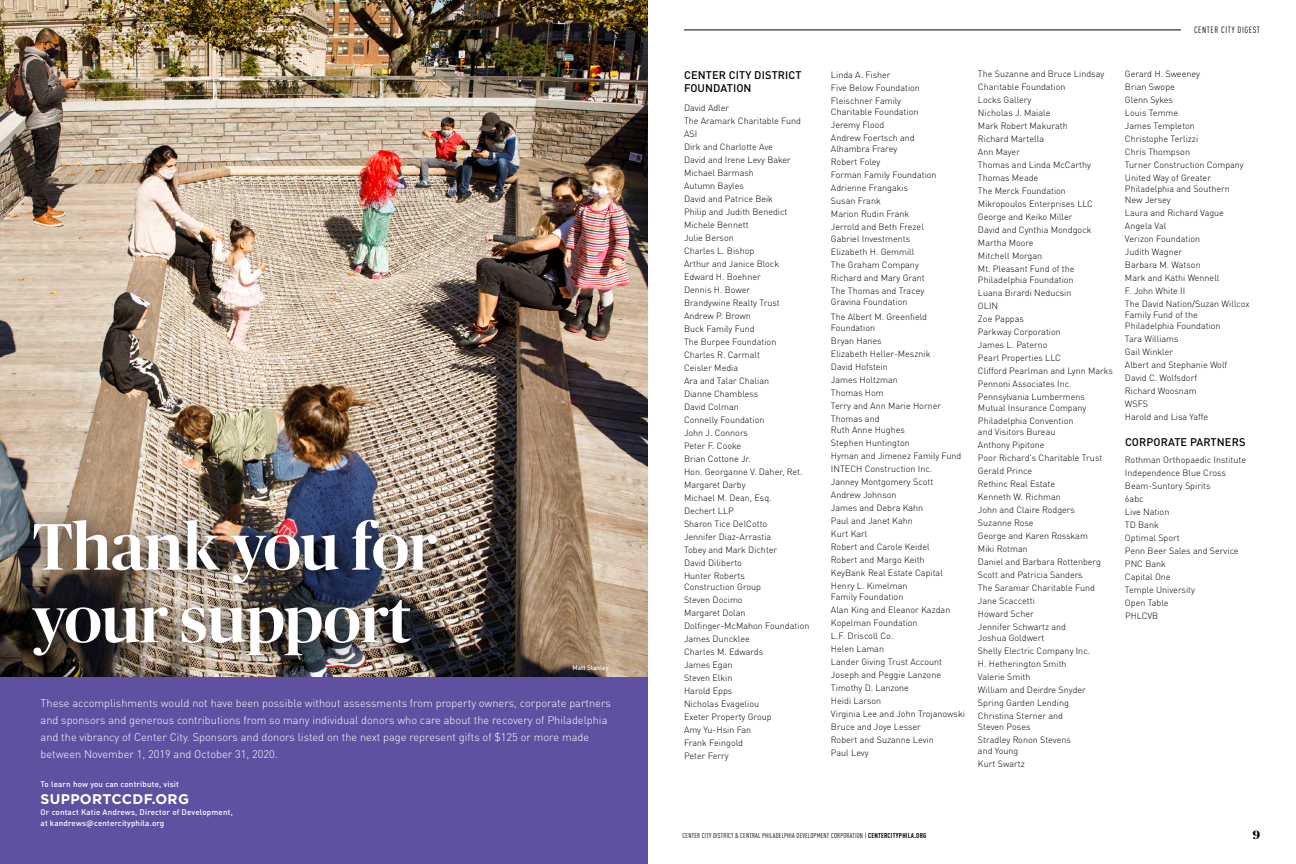
<style>
.page{position:relative;width:1296px;height:864px;background:#fff}
.page>*{position:absolute;margin:0;border:0;box-sizing:border-box;transform-origin:0 0}
.t1{font:500 65.6px/72.6px "Publico Banner";color:#fff}
.t2{font:700 14px "Gotham";letter-spacing:.02em;color:#fff}
.t3{font:700 12px "Publico Banner";color:#000}
.t4{font:300 11px/17px "DINOT";color:#fff}
.t5{font:500 11px/13px "DINOT";letter-spacing:.01em;color:#000}
.t6{font:300 9px/13px "DINOT";color:#000}
.t7{font:condensed 9px "DINOT";letter-spacing:.07em;color:#000}
.t8{font:500 8px/11px "DINOT";letter-spacing:.02em;color:#fff}
.t9{font:condensed 7px "DINOT";letter-spacing:.03em;color:#000}
.t10{font:500 6.5px "DINOT";color:#fff}
.s1{font-weight:700}
</style>
<div class="page">
<hr style="left:684px;top:30px;width:497px;height:1px;background:#000">
<div style="left:0;top:677px;width:648px;height:187px;background:#6050a1"></div>
<img style="left:0;top:0;width:648px;height:677px">
<div style="left:11px;top:497px;width:448px;height:182px;background:#000;opacity:.75"></div>
<h1 class="t1" style="left:33px;top:507px;width:405px">Thank you for your support</h1>
<p class="t10" style="left:572px;top:664px;width:38px">Matt Stanley</p>
<p class="t4" style="left:41px;top:694px;width:572px">These accomplishments would not have been possible without assessments from property owners, corporate partners and sponsors and generous contributions from so many individual donors who care about the recovery of Philadelphia and the vibrancy of Center City. Sponsors and donors listed on the next page represent gifts of $125 or more made between November 1, 2019 and October 31, 2020.</p>
<p class="t8" style="left:41px;top:778px;width:140px">To learn how you can contribute, visit</p>
<h2 class="t2" style="left:41px;top:791px;width:150px">SUPPORTCCDF.ORG</h2>
<p class="t8" style="left:41px;top:806px;width:194px">Or contact Katie Andrews, Director of Development, at kandrews@centercityphila.org</p>
<p class="t5" style="left:684px;top:69px;width:119px">CENTER CITY DISTRICT<br>FOUNDATION</p>
<p class="t6" style="left:684px;top:101px;width:120px">David Adler<br>The Aramark Charitable Fund<br>ASI<br>Dirk and Charlotte Ave<br>David and Irene Levy Baker<br>Michael Barmash<br>Autumn Bayles<br>David and Patrice Beik<br>Philip and Judith Benedict<br>Michele Bennett<br>Julie Berson<br>Charles L. Bishop<br>Arthur and Janice Block<br>Edward H. Boehner<br>Dennis H. Bower<br>Brandywine Realty Trust<br>Andrew P. Brown<br>Buck Family Fund<br>The Burpee Foundation<br>Charles R. Carmalt<br>Ceisler Media<br>Ara and Talar Chalian<br>Dianne Chambless<br>David Colman<br>Connelly Foundation<br>John J. Connors<br>Peter F. Cooke<br>Brian Cottone Jr.<br>Hon. Georganne V. Daher, Ret.<br>Margaret Darby<br>Michael M. Dean, Esq.<br>Dechert LLP<br>Sharon Tice DelCotto<br>Jennifer Diaz-Arrastia<br>Tobey and Mark Dichter<br>David Diliberto<br>Hunter Roberts</p>
<p class="t6" style="left:684px;top:580px;width:127px">Construction Group<br>Steven Docimo<br>Margaret Dolan<br>Dolfinger-McMahon Foundation<br>James Duncklee<br>Charles M. Edwards<br>James Egan<br>Steven Elkin<br>Harold Epps<br>Nicholas Evageliou<br>Exeter Property Group<br>Amy Yu-Hsin Fan<br>Frank Feingold<br>Peter Ferry</p>
<p class="t7" style="left:1194px;top:24px;width:67px">CENTER CITY DIGEST</p>
<p class="t6" style="left:831px;top:68px;width:90px">Linda A. Fisher<br>Five Below Foundation<br>Fleischner Family</p>
<p class="t6" style="left:831px;top:105px;width:89px">Charitable Foundation<br>Jeremy Flood<br>Andrew Foertsch and</p>
<p class="t6" style="left:831px;top:142px;width:107px">Alhambra Frarey<br>Robert Foley<br>Forman Family Foundation<br>Adrienne Frangakis<br>Susan Frank<br>Marion Rudin Frank<br>Jerrold and Beth Frezel<br>Gabriel Investments<br>Elizabeth H. Gemmill<br>The Graham Company<br>Richard and Mary Grant<br>The Thomas and Tracey</p>
<p class="t6" style="left:831px;top:295px;width:98px;line-height:15px">Gravina Foundation<br>The Albert M. Greenfield</p>
<p class="t6" style="left:831px;top:322px;width:112px">Foundation<br>Bryan Hanes<br>Elizabeth Heller-Mesznik<br>David Hofstein<br>James Holtzman<br>Thomas Hom<br>Terry and Ann Marie Horner<br>Thomas and</p>
<p class="t6" style="left:831px;top:424px;width:132px">Ruth Anne Hughes<br>Stephen Huntington<br>Hyman and Jimenez Family Fund<br>INTECH Construction Inc.<br>Janney Montgomery Scott<br>Andrew Johnson<br>James and Debra Kahn<br>Paul and Janet Kahn<br>Kurt Karl<br>Robert and Carole Keidel<br>Robert and Margo Keith<br>KeyBank Real Estate Capital<br>Henry L. Kimelman</p>
<p class="t6" style="left:831px;top:591px;width:135px">Family Foundation<br>Alan King and Eleanor Kazdan<br>Kopelman Foundation<br>L.F. Driscoll Co.<br>Helen Laman<br>Lander Giving Trust Account<br>Joseph and Peggie Lanzone<br>Timothy D. Lanzone<br>Heidi Larson<br>Virginia Lee and John Trojanowski<br>Bruce and Joye Lesser<br>Robert and Suzanne Levin<br>Paul Levy</p>
<p class="t6" style="left:978px;top:68px;width:128px">The Suzanne and Bruce Lindsay<br>Charitable Foundation<br>Locks Gallery<br>Nicholas J. Maiale<br>Mark Robert Makurath<br>Richard Martella<br>Ann Mayer<br>Thomas and Linda McCarthy<br>Thomas Meade<br>The Merck Foundation<br>Mikropoulos Enterprises LLC<br>George and Keiko Miller<br>David and Cynthia Mondgock<br>Martha Moore<br>Mitchell Morgan<br>Mt. Pleasant Fund of the</p>
<p class="t6" style="left:978px;top:273px;width:136px">Philadelphia Foundation<br>Luana Birardi Neducsin<br>OLIN<br>Zoe Pappas<br>Parkway Corporation<br>James L. Paterno<br>Pearl Properties LLC<br>Clifford Pearlman and Lynn Marks<br>Pennoni Associates Inc.<br>Pennsylvania Lumbermens</p>
<p class="t6" style="left:978px;top:401px;width:110px">Mutual Insurance Company<br>Philadelphia Convention</p>
<p class="t6" style="left:978px;top:425px;width:126px">and Visitors Bureau<br>Anthony Pipitone<br>Poor Richard's Charitable Trust<br>Gerald Prince<br>Rethinc Real Estate<br>Kenneth W. Richman<br>John and Claire Rodgers<br>Suzanne Rose<br>George and Karen Rosskam<br>Miki Rotman<br>Daniel and Barbara Rottenberg<br>Scott and Patricia Sanders<br>The Saramar Charitable Fund<br>Jane Scaccetti<br>Howard Scher<br>Jennifer Schwartz and</p>
<p class="t6" style="left:978px;top:631px;width:114px">Joshua Goldwert<br>Shelly Electric Company Inc.<br>H. Hetherington Smith<br>Valerie Smith<br>William and Deirdre Snyder<br>Spring Garden Lending<br>Christina Sterner and</p>
<p class="t6" style="left:978px;top:720px;width:94px">Steven Poses<br>Stradley Ronon Stevens</p>
<p class="t6" style="left:978px;top:744px;width:48px">and Young<br>Kurt Swartz</p>
<p class="t6" style="left:1125px;top:67px;width:120px">Gerard H. Sweeney<br>Brian Swope<br>Glenn Sykes<br>Louis Temme<br>James Templeton<br>Christophe Terlizzi<br>Chris Thompson<br>Turner Construction Company<br>United Way of Greater</p>
<p class="t6" style="left:1125px;top:183px;width:106px;line-height:11px">Philadelphia and Southern<br>New Jersey</p>
<p class="t6" style="left:1125px;top:206px;width:126px">Laura and Richard Vague<br>Angela Val<br>Verizon Foundation<br>Judith Wagner<br>Barbara M. Watson<br>Mark and Kathi Wennell<br>F. John White II<br>The David Nation/Suzan Willcox</p>
<p class="t6" style="left:1125px;top:309px;width:97px;line-height:11px">Family Fund of the<br>Philadelphia Foundation</p>
<p class="t6" style="left:1125px;top:332px;width:104px">Tara Williams<br>Gail Winkler<br>Albert and Stephanie Wolf<br>David C. Wolfsdorf<br>Richard Woosnam<br>WSFS<br>Harold and Lisa Yaffe</p>
<p class="t5" style="left:1125px;top:435px;width:122px">CORPORATE PARTNERS</p>
<p class="t6" style="left:1125px;top:453px;width:123px">Rothman Orthopaedic Institute<br>Independence Blue Cross<br>Beam-Suntory Spirits<br>6abc<br>Live Nation<br>TD Bank<br>Optimal Sport<br>Penn Beer Sales and Service<br>PNC Bank<br>Capital One<br>Temple University<br>Open Table<br>PHLCVB</p>
<p class="t9" style="left:683px;top:832px;width:245px">CENTER CITY DISTRICT &amp; CENTRAL PHILADELPHIA DEVELOPMENT CORPORATION | <span class="s1">CENTERCITYPHILA.ORG</span></p>
<h3 class="t3" style="left:1253px;top:826px;width:9px">9</h3>
</div>
